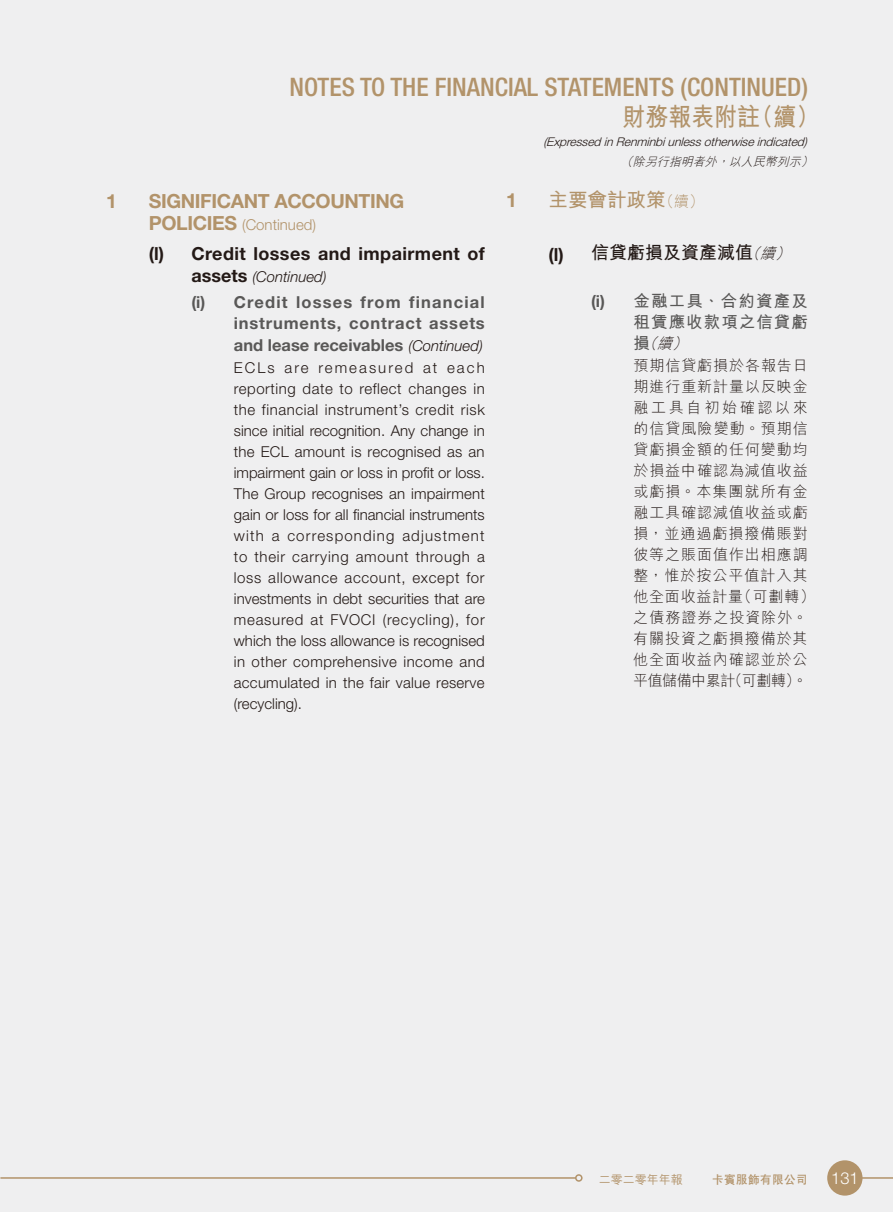
<style>
.page{position:relative;width:893px;height:1212px;background:#efeff0}
.page>*{position:absolute;margin:0;border:0;box-sizing:border-box;transform-origin:0 0}
.t1{font:500 condensed 25.5px "Helvetica Neue LT Std";color:#b2936a}
.t2{font:700 25.5px "M Hei HK";color:#b2936a;scale:.9 1}
.t3{font:700 19.5px/22.5px "Helvetica Neue LT Std";letter-spacing:-.02em;color:#b2936a}
.t4{font:700 19.5px "M Hei HK";color:#b2936a}
.t5{font:700 18px "Helvetica Neue LT Std";letter-spacing:.025em;color:#231916}
.t6{font:700 18px "M Hei HK";color:#231916}
.t7{font:700 16.5px/21.6px "Helvetica Neue LT Std";letter-spacing:.05em;color:#595857;text-align:justify}
.t8{font:700 16.5px/21px "M Hei HK";letter-spacing:.065em;color:#595857;text-align:right}
.t9{font:300 16.5px "Helvetica Neue LT Std";color:#fff}
.t10{font:300 15px/21px "Helvetica Neue LT Std";letter-spacing:.015em;color:#231916;text-align:justify}
.t11{font:300 15px/21px "M Hei HK";letter-spacing:.06em;color:#231916}
.t12{font:italic 300 15px "Helvetica Neue LT Std";color:#231916}
.t13{font:300 15px "Helvetica Neue LT Std";color:#b2936a}
.t14{font:italic 300 12px "Helvetica Neue LT Std";color:#231916}
.t15{font:italic 300 12px "M Hei HK";color:#231916}
.t16{font:700 12px "C Hei 2 HK";color:#b2936a}
.t17{font:500 12px "M Hei HK";color:#b2936a}
.s1{font-weight:700;font-size:19.5px}
.s2{font-weight:700;font-style:normal;font-size:18px}
.s3{font-weight:300;font-style:italic;font-size:15px;color:#231916}
.s4{font-weight:300;font-size:15px}
.s5{font-family:"Helvetica Neue LT Std"}
.s6{font-weight:300;font-style:italic;font-size:15px}
.s7{font-weight:700;font-size:16.5px;color:#595857}
.s8{font-style:italic}
</style>
<div class="page">
<hr style="left:859px;top:1177px;width:34px;height:2px;background:#b2936a">
<div style="left:827px;top:1160px;width:35px;height:35px;background:#b2936a;border-radius:50%"></div>
<hr style="left:0;top:1177px;width:576px;height:2px;background:#b2936a">
<div style="left:575px;top:1174px;width:8px;height:8px;border:2px solid #b2936a;border-radius:50%"></div>
<h1 class="t1" style="left:290px;top:71px;width:520px">NOTES TO THE FINANCIAL STATEMENTS (CONTINUED)</h1>
<h1 class="t2" style="left:622px;top:98px;width:220px">財務報表附註（續）</h1>
<p class="t14" style="left:543px;top:135px;width:266px">(ExpressedinRenminbiunlessotherwiseindicated)</p>
<p class="t15" style="left:621px;top:155px;width:197px">（除另行指明者外，以人民幣列示）</p>
<h2 class="t3" style="left:106px;top:189px;width:12px">1</h2>
<h2 class="t3" style="left:149px;top:189px;width:254px">Sig nificant accounting polici</h2>
<p class="t13" style="left:212px;top:216px;width:105px"><span class="s1">es</span> (Continued)</p>
<p class="t5" style="left:149px;top:242px;width:337px">(l) Credit losses and impairment of</p>
<p class="t12" style="left:191px;top:268px;width:137px"><span class="s2">assets</span> (Continued)</p>
<p class="t7" style="left:234px;top:291px;width:252px;text-indent:-43px">(i) Credit losses from financial instruments, contract assets and lease receivables <span class="s3">(Continued)</span></p>
<p class="t10" style="left:234px;top:357px;width:253px">ECLs are remeasured at each reporting date to reflect changes in the financial instrument’s credit risk since initial recognition. Any change in the ECL amount is recognised as an impairment gain or loss in profit or loss.<br>The Group recognises an impairment gain or loss for all financial instruments with a corresponding adjustment to their carrying amount through a loss allowance account, except for investments in debt securities that are measured at FVOCI (recycling), for which the loss allowance is recognised in other comprehensive income and accumulated in the fair value reserve (recycling).</p>
<h2 class="t3" style="left:506px;top:189px;width:12px">1</h2>
<h2 class="t4" style="left:549px;top:186px;width:157px">主要會計政策<span class="s4">（續）</span></h2>
<p class="t6" style="left:549px;top:240px;width:247px"><span class="s5">(l)</span> 信貸虧損及資產減值<span class="s6">（續）</span></p>
<p class="t8" style="left:591px;top:289px;width:218px"><span class="s5">(i)</span> 金融工具、合約資產及租賃應收款項之信貸虧</p>
<p class="t11" style="left:633px;top:333px;width:183px"><span class="s7">損</span><span class="s8">（續）<br></span>預期信貸虧損於各報告日期進行重新計量以反映金融工具自初始確認以來的信貸風險變動。預期信貸虧損金額的任何變動均於損益中確認為減值收益或虧損。本集團就所有金融工具確認減值收益或虧損，並通過虧損撥備賬對彼等之賬面值作出相應調整，惟於按公平值計入其他全面收益計量（可劃轉）之債務證券之投資除外。有關投資之虧損撥備於其他全面收益內確認並於公平值儲備中累計（可劃轉）。</p>
<p class="t17" style="left:599px;top:1170px;width:85px">二零二零年年報</p>
<p class="t16" style="left:712px;top:1173px;width:97px">卡賓服飾有限公司</p>
<p class="t9" style="left:831px;top:1168px;width:29px">131</p>
</div>
